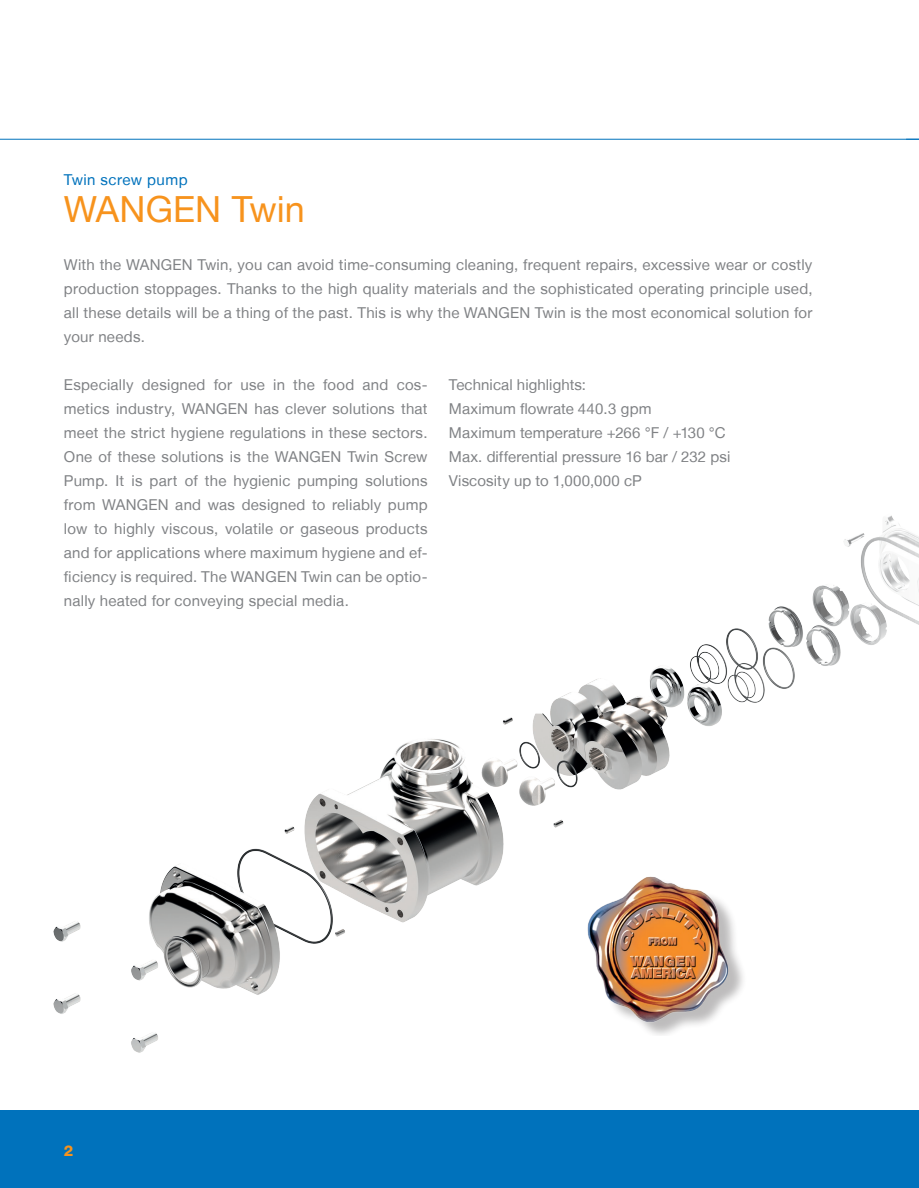
<style>
.page{position:relative;width:919px;height:1188px;background:#fff}
.page>*{position:absolute;margin:0;border:0;box-sizing:border-box;transform-origin:0 0}
.t1{font:36px "Helvetica Neue LT";color:#f7931d}
.t2{font:15px/24px "Helvetica Neue LT";letter-spacing:.01em;color:#808285;text-align:justify}
.t3{font:15px "Helvetica Neue LT";letter-spacing:.03em;color:#0072bc}
.t4{font:800 15px "Helvetica Neue LT";color:#f7931d}
</style>
<div class="page">
<div style="left:0;top:1109px;width:918px;height:78px;background:#0072bc"></div>
<hr style="left:0;top:139px;width:918px;height:1px;background:#0072bc">
<img style="left:53px;top:515px;width:865px;height:538px">
<img style="left:574px;top:871px;width:175px;height:164px">
<p class="t3" style="left:64px;top:170px;width:125px">Twin screw pump</p>
<h1 class="t1" style="left:64px;top:187px;width:242px">WANGEN Twin</h1>
<p class="t2" style="left:64px;top:252px;width:749px">With the WANGEN Twin, you can avoid time-consuming cleaning, frequent repairs, excessive wear or costly production stoppages. Thanks to the high quality materials and the sophisticated operating principle used, all these details will be a thing of the past. This is why the WANGEN Twin is the most economical solution for your needs.</p>
<p class="t2" style="left:64px;top:372px;width:365px">Especially designed for use in the food and cos&shy;metics industry, WANGEN has clever solutions that meet the strict hygiene regulations in these sectors.<br>One of these solutions is the WANGEN Twin Screw Pump. It is part of the hygienic pumping solutions from WANGEN and was designed to reliably pump low to highly viscous, volatile or gaseous products and for applications where maximum hygiene and ef&shy;ficiency is required. The WANGEN Twin can be optio&shy;nally heated for conveying special media.</p>
<p class="t2" style="left:448px;top:372px;width:283px;text-align:left">Technical highlights:<br>Maximum flowrate 440.3 gpm<br>Maximum temperature +266 °F / +130 °C<br>Max. differential pressure 16 bar / 232 psi<br>Viscosity up to 1,000,000 cP</p>
<p class="t4" style="left:64px;top:1142px;width:11px">2</p>
</div>
